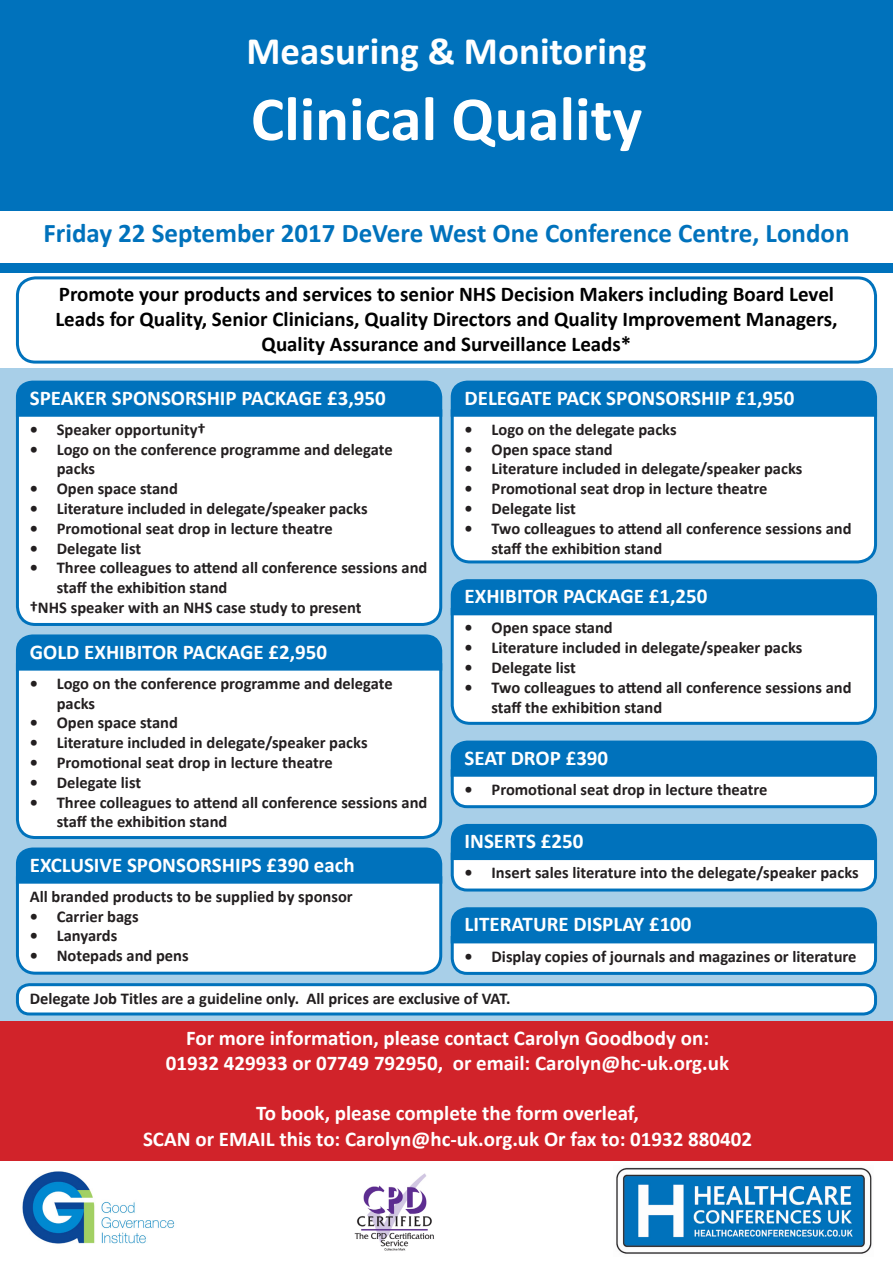
<style>
.page{position:relative;width:893px;height:1263px;background:#fff}
.page>*{position:absolute;margin:0;border:0;box-sizing:border-box;transform-origin:0 0}
.t1{font:700 63px "Calibri";color:#fff}
.t2{font:700 39px "Calibri";color:#fff}
.t3{font:700 27px "Calibri";color:#0072bc}
.t4{font:700 21px "Calibri";color:#fff}
.t5{font:700 21px/25.2px "Calibri";color:#000;text-align:center}
.t6{font:700 16.5px/19.8px "Calibri";color:#231f20}
</style>
<div class="page">
<div style="left:0;top:967px;width:893px;height:194px;background:#d1232a"></div>
<div style="left:0;top:0;width:893px;height:272px;background:#0072bc"></div>
<div style="left:16px;top:276px;width:861px;height:88px;border:3px solid #0072bc;border-radius:18px"></div>
<div style="left:0;top:368px;width:893px;height:652px;background:#a8cfe8"></div>
<div style="left:15px;top:408px;width:428px;height:218px;background:#fff"></div>
<div style="left:16px;top:381px;width:426px;height:36px;background:#0072bc"></div>
<div style="left:15px;top:662px;width:428px;height:162px;background:#fff"></div>
<div style="left:16px;top:634px;width:426px;height:37px;background:#0072bc"></div>
<div style="left:450px;top:408px;width:428px;height:156px;background:#fff"></div>
<div style="left:451px;top:381px;width:426px;height:36px;background:#0072bc"></div>
<div style="left:450px;top:606px;width:428px;height:119px;background:#fff"></div>
<div style="left:451px;top:579px;width:426px;height:36px;background:#0072bc"></div>
<svg style="left:450px;top:740px;width:428px;height:69px"></svg>
<svg style="left:15px;top:824px;width:863px;height:151px"></svg>
<div style="left:17px;top:985px;width:858px;height:29px;background:#fff;border-radius:12px"></div>
<div style="left:16px;top:983px;width:861px;height:32px;border:3px solid #0072bc;border-radius:12px"></div>
<img style="left:22px;top:1171px;width:153px;height:73px">
<img style="left:616px;top:1167px;width:256px;height:87px">
<img style="left:354px;top:1173px;width:80px;height:78px">
<div style="left:0;top:212px;width:893px;height:51px;background:#fff"></div>
<p class="t2" style="left:246px;top:24px;width:401px">Measuring &amp; Monitoring</p>
<p class="t1" style="left:251px;top:74px;width:393px">Clinical Quality</p>
<p class="t3" style="left:43px;top:214px;width:808px">Friday 22 September 2017 DeVere West One Conference Centre, London</p>
<p class="t5" style="left:55px;top:280px;width:784px">Promote your products and services to senior NHS Decision Makers including Board Level<br>Leads for Quality, Senior Clinicians, Quality Directors and Quality Improvement Managers,<br>Quality Assurance and Surveillance Leads*</p>
<p class="t4" style="left:30px;top:383px;width:358px">SPEAKER SPONSORSHIP PACKAGE £3,950</p>
<p class="t6" style="left:30px;top:419px;width:178px">• Speaker opportunity†</p>
<p class="t6" style="left:57px;top:439px;width:337px;text-indent:-27px">• Logo on the conference programme and delegate packs</p>
<p class="t6" style="left:30px;top:478px;width:150px">• Open space stand</p>
<p class="t6" style="left:30px;top:498px;width:339px">• Literature included in delegate/speaker packs</p>
<p class="t6" style="left:30px;top:518px;width:304px">• Promotional seat drop in lecture theatre</p>
<p class="t6" style="left:30px;top:538px;width:113px">• Delegate list</p>
<p class="t6" style="left:57px;top:557px;width:372px;text-indent:-27px">• Three colleagues to attend all conference sessions and staff the exhibition stand</p>
<p class="t6" style="left:30px;top:597px;width:333px">†NHS speaker with an NHS case study to present</p>
<p class="t4" style="left:30px;top:637px;width:299px">GOLD EXHIBITOR PACKAGE £2,950</p>
<p class="t6" style="left:57px;top:673px;width:337px;text-indent:-27px">• Logo on the conference programme and delegate packs</p>
<p class="t6" style="left:30px;top:712px;width:150px">• Open space stand</p>
<p class="t6" style="left:30px;top:732px;width:339px">• Literature included in delegate/speaker packs</p>
<p class="t6" style="left:30px;top:752px;width:304px">• Promotional seat drop in lecture theatre</p>
<p class="t6" style="left:30px;top:772px;width:113px">• Delegate list</p>
<p class="t6" style="left:57px;top:792px;width:372px;text-indent:-27px">• Three colleagues to attend all conference sessions and staff the exhibition stand</p>
<p class="t4" style="left:30px;top:850px;width:327px">EXCLUSIVE SPONSORSHIPS £390 each</p>
<p class="t6" style="left:30px;top:886px;width:324px">All branded products to be supplied by sponsor</p>
<p class="t6" style="left:30px;top:906px;width:110px">• Carrier bags</p>
<p class="t6" style="left:30px;top:925px;width:89px">• Lanyards</p>
<p class="t6" style="left:30px;top:945px;width:160px">• Notepads and pens</p>
<p class="t4" style="left:465px;top:383px;width:331px">DELEGATE PACK SPONSORSHIP £1,950</p>
<p class="t6" style="left:465px;top:419px;width:214px">• Logo on the delegate packs</p>
<p class="t6" style="left:465px;top:439px;width:150px">• Open space stand</p>
<p class="t6" style="left:465px;top:458px;width:339px">• Literature included in delegate/speaker packs</p>
<p class="t6" style="left:465px;top:478px;width:304px">• Promotional seat drop in lecture theatre</p>
<p class="t6" style="left:465px;top:498px;width:113px">• Delegate list</p>
<p class="t6" style="left:492px;top:518px;width:361px;text-indent:-27px">• Two colleagues to attend all conference sessions and staff the exhibition stand</p>
<p class="t4" style="left:465px;top:581px;width:244px">EXHIBITOR PACKAGE £1,250</p>
<p class="t6" style="left:465px;top:617px;width:150px">• Open space stand</p>
<p class="t6" style="left:465px;top:637px;width:339px">• Literature included in delegate/speaker packs</p>
<p class="t6" style="left:465px;top:657px;width:113px">• Delegate list</p>
<p class="t6" style="left:492px;top:677px;width:361px;text-indent:-27px">• Two colleagues to attend all conference sessions and staff the exhibition stand</p>
<p class="t4" style="left:465px;top:743px;width:145px">SEAT DROP £390</p>
<p class="t6" style="left:465px;top:779px;width:304px">• Promotional seat drop in lecture theatre</p>
<p class="t4" style="left:465px;top:826px;width:120px">INSERTS £250</p>
<p class="t6" style="left:465px;top:862px;width:396px">• Insert sales literature into the delegate/speaker packs</p>
<p class="t4" style="left:465px;top:909px;width:229px">LITERATURE DISPLAY £100</p>
<p class="t6" style="left:465px;top:945px;width:393px">• Display copies of journals and magazines or literature</p>
<p class="t6" style="left:30px;top:988px;width:482px">Delegate Job Titles are a guideline only. All prices are exclusive of VAT.</p>
<p class="t4" style="left:186px;top:1023px;width:525px">For more information, please contact Carolyn Goodbody on:</p>
<p class="t4" style="left:166px;top:1048px;width:565px">01932 429933 or 07749 792950, or email: Carolyn@hc-uk.org.uk</p>
<p class="t4" style="left:256px;top:1099px;width:384px">To book, please complete the form overleaf,</p>
<p class="t4" style="left:143px;top:1124px;width:611px">SCAN or EMAIL this to: Carolyn@hc-uk.org.uk Or fax to: 01932 880402</p>
</div>
